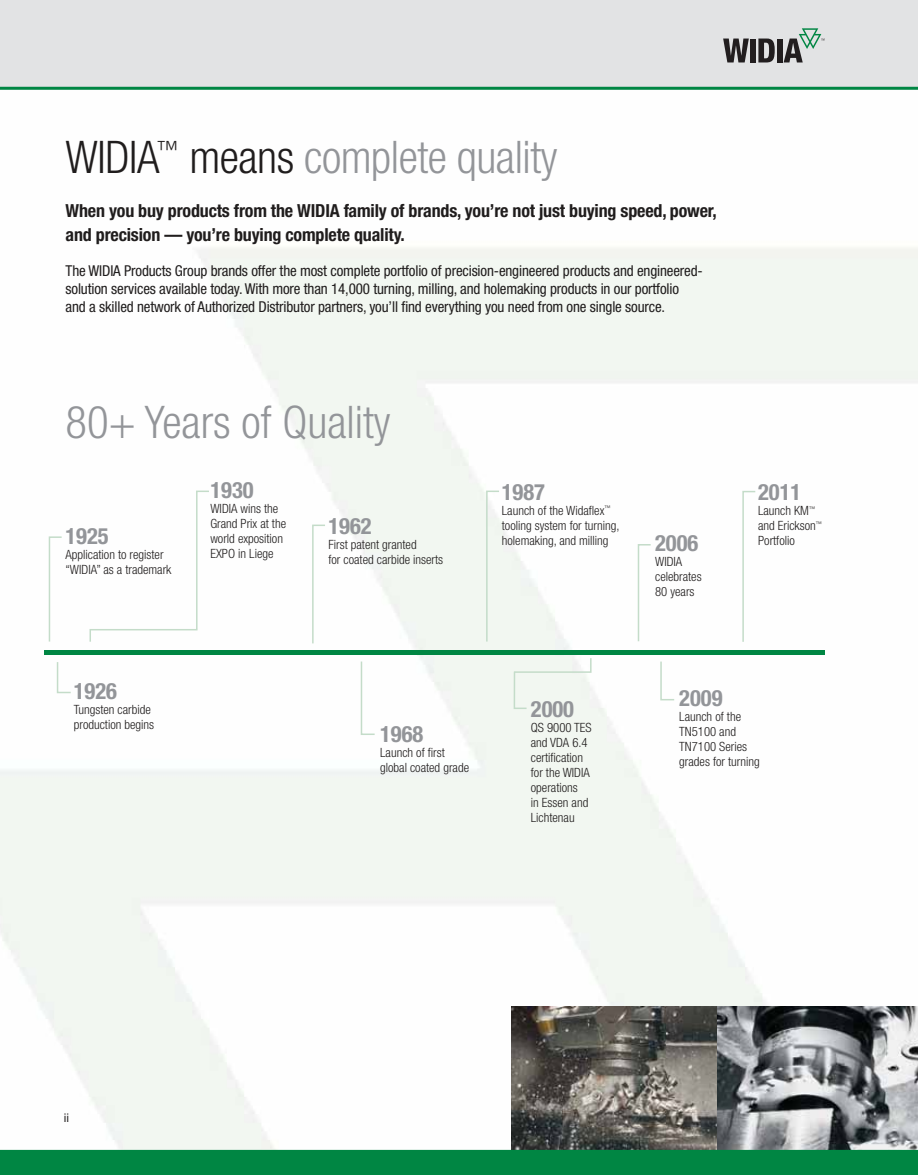
<style>
.page{position:relative;width:918px;height:1175px;background:#fff}
.page>*{position:absolute;margin:0;border:0;box-sizing:border-box;transform-origin:0 0}
.t1{font:300 condensed 45px "Helvetica Neue LT Std";letter-spacing:-.01em;color:#939599}
.t2{font:700 condensed 22.5px "Helvetica Neue LT Std";color:#939599}
.t3{font:700 condensed 18px/23.7px "Helvetica Neue LT Std";letter-spacing:-.01em;color:#201d1d}
.t4{font:condensed 15px/18px "Helvetica Neue LT Std";letter-spacing:-.01em;color:#201d1d}
.t5{font:300 condensed 12.75px/15px "Helvetica Neue LT Std";color:#201d1d}
.t6{font:12px "Helvetica Neue LT Std";color:#201d1d}
.s1{color:#201d1d}
</style>
<div class="page">
<img style="left:0;top:247px;width:918px;height:762px">
<div style="left:0;top:0;width:918px;height:88px;background:#e2e3e4"></div>
<hr style="left:0;top:87px;width:918px;height:3px;background:#008643">
<svg style="left:723px;top:39px;width:26px;height:23px"></svg>
<div style="left:750px;top:39px;width:6px;height:23px;background:#221e1f"></div>
<svg style="left:758px;top:39px;width:17px;height:23px"></svg>
<div style="left:777px;top:39px;width:5px;height:23px;background:#221e1f"></div>
<svg style="left:784px;top:28px;width:40px;height:34px"></svg>
<div style="left:44px;top:650px;width:780px;height:5px;background:#008643"></div>
<svg style="left:56px;top:660px;width:16px;height:34px"></svg>
<svg style="left:48px;top:535px;width:15px;height:108px"></svg>
<svg style="left:360px;top:660px;width:16px;height:75px"></svg>
<svg style="left:660px;top:660px;width:16px;height:41px"></svg>
<svg style="left:311px;top:524px;width:16px;height:121px"></svg>
<svg style="left:637px;top:543px;width:15px;height:100px"></svg>
<svg style="left:89px;top:490px;width:121px;height:153px"></svg>
<svg style="left:513px;top:656px;width:79px;height:54px"></svg>
<svg style="left:485px;top:490px;width:16px;height:153px"></svg>
<svg style="left:0;top:1009px;width:918px;height:165px"></svg>
<svg style="left:742px;top:490px;width:15px;height:153px"></svg>
<h1 class="t1" style="left:66px;top:141px;width:493px"><span class="s1">WIDIA</span><sup>™</sup> <span class="s1">means</span> complete quality</h1>
<h3 class="t3" style="left:66px;top:201px;width:653px">When you buy products from the WIDIA family of brands, you’re not just buying speed, power, and precision — you’re buying complete quality.</h3>
<p class="t4" style="left:66px;top:264px;width:639px">The WIDIA Products Group brands offer the most complete portfolio of precision-engineered products and engineered&shy;solution services available today. With more than 14,000 turning, milling, and holemaking products in our portfolio and a skilled network of Authorized Distributor partners, you’ll find everything you need from one single source.</p>
<h1 class="t1" style="left:66px;top:405px;width:326px">80+ Years of Quality</h1>
<h2 class="t2" style="left:65px;top:528px;width:45px">1925</h2>
<p class="t5" style="left:65px;top:548px;width:107px">Application to register “WIDIA” as a trademark</p>
<h2 class="t2" style="left:210px;top:482px;width:45px">1930</h2>
<p class="t5" style="left:210px;top:502px;width:77px">WIDIA wins the<br>Grand Prix at the world exposition<br>EXPO in Liege</p>
<h2 class="t2" style="left:502px;top:484px;width:45px">1987</h2>
<p class="t5" style="left:502px;top:504px;width:119px">Launch of the Widaflex<sup>™ </sup>tooling system for turning, holemaking, and milling</p>
<h2 class="t2" style="left:328px;top:517px;width:45px">1962</h2>
<p class="t5" style="left:328px;top:538px;width:116px">First patent granted<br>for coated carbide inserts</p>
<h2 class="t2" style="left:655px;top:535px;width:45px">2006</h2>
<p class="t5" style="left:655px;top:555px;width:48px">WIDIA celebrates<br>80 years</p>
<h2 class="t2" style="left:758px;top:484px;width:45px">2011</h2>
<p class="t5" style="left:758px;top:505px;width:66px">Launch KM<sup>™ </sup>and Erickson<sup>™<br></sup>Portfolio</p>
<h2 class="t2" style="left:74px;top:683px;width:45px">1926</h2>
<p class="t5" style="left:74px;top:704px;width:82px">Tungsten carbide production begins</p>
<p class="t6" style="left:64px;top:1113px;width:7px">ii</p>
<h2 class="t2" style="left:380px;top:726px;width:45px">1968</h2>
<p class="t5" style="left:380px;top:747px;width:90px">Launch of first global coated grade</p>
<h2 class="t2" style="left:531px;top:700px;width:45px">2000</h2>
<p class="t5" style="left:531px;top:721px;width:62px">QS 9000 TES and VDA 6.4 certification for the WIDIA operations<br>in Essen and<br>Lichtenau</p>
<h2 class="t2" style="left:679px;top:690px;width:45px">2009</h2>
<p class="t5" style="left:679px;top:710px;width:82px">Launch of the<br>TN5100 and<br>TN7100 Series grades for turning</p>
</div>
